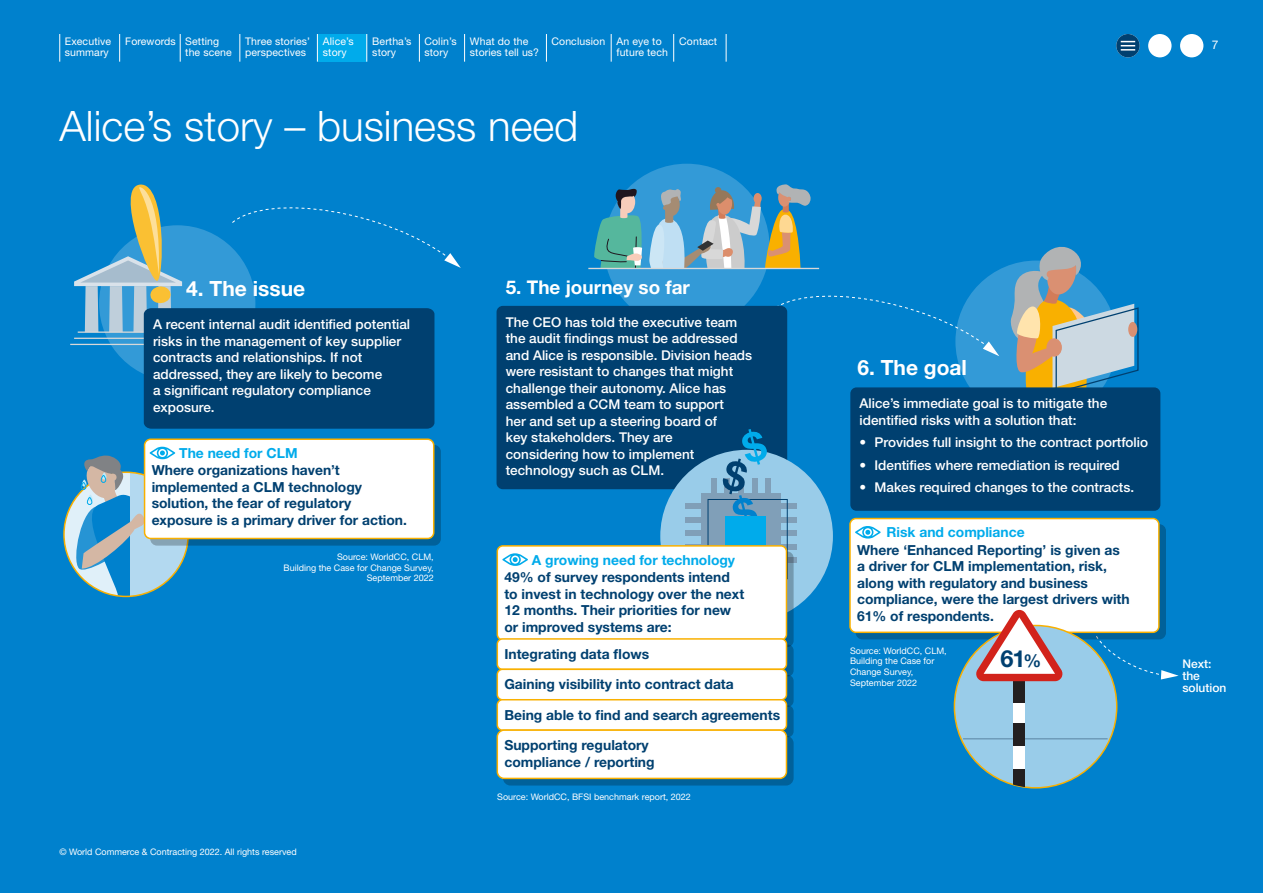
<style>
.page{position:relative;width:1263px;height:893px;background:#0081cd}
.page>*{position:absolute;margin:0;border:0;box-sizing:border-box;transform-origin:0 0}
.t1{font:300 42px "Helvetica Neue LT Std";color:#fff}
.t2{font:700 23.55px "Helvetica Neue LT Std";color:#004070}
.t3{font:700 21px "Helvetica Neue LT Std";color:#fff}
.t4{font:700 18.9px "Helvetica Neue LT Std";color:#fff}
.t5{font:700 13.8px/16.5px "Helvetica Neue LT Std";color:#004070}
.t6{font:700 13.8px "Helvetica Neue LT Std";color:#00abeb}
.t7{font:500 13.5px/16.5px "Helvetica Neue LT Std";color:#fff}
.t8{font:500 12px/12px "Helvetica Neue LT Std";color:#fff}
.t9{font:12px "Helvetica Neue LT Std";color:#fff}
.t10{font:10.5px/11.2px "Helvetica Neue LT Std";letter-spacing:.01em;color:#fff}
.t11{font:9px/10.8px "Helvetica Neue LT Std";color:#fff;text-align:right}
.s1{font-size:17.85px}
</style>
<div class="page">
<hr style="left:588px;top:268px;width:231px;height:1px;background:#d8d8d8">
<div style="left:955px;top:261px;width:162px;height:161px;background:#339ad7;border-radius:50%"></div>
<svg style="left:1010px;top:246px;width:129px;height:141px"></svg>
<div style="left:1128px;top:322px;width:9px;height:15px;background:#da9072;border-radius:50%"></div>
<div style="left:851px;top:388px;width:309px;height:122px;background:#004070;border-radius:5px"></div>
<div style="left:850px;top:387px;width:310px;height:124px;border:2px solid #004070;border-radius:5px"></div>
<svg style="left:593px;top:164px;width:406px;height:192px"></svg>
<svg style="left:1095px;top:635px;width:84px;height:44px"></svg>
<div style="left:856px;top:525px;width:309px;height:114px;background:linear-gradient(to bottom,#00609c,#066397);border-radius:6px"></div>
<div style="left:856px;top:524px;width:310px;height:115px;border:2px solid #000;border-radius:6px"></div>
<div style="left:850px;top:519px;width:309px;height:113px;background:#fff;border-radius:6px"></div>
<div style="left:849px;top:518px;width:310px;height:115px;border:2px solid #f9b000;border-radius:6px"></div>
<svg style="left:855px;top:526px;width:26px;height:13px"></svg>
<div style="left:497px;top:307px;width:289px;height:181px;background:#004070;border-radius:6px"></div>
<div style="left:496px;top:306px;width:291px;height:183px;border:2px solid #004070;border-radius:6px"></div>
<div style="left:660px;top:450px;width:173px;height:172px;background:#99cce9;border-radius:50%"></div>
<div style="left:711px;top:478px;width:6px;height:16px;background:#809fb8"></div>
<div style="left:765px;top:478px;width:6px;height:16px;background:#809fb8"></div>
<div style="left:685px;top:544px;width:16px;height:6px;background:#809fb8"></div>
<div style="left:685px;top:530px;width:16px;height:6px;background:#809fb8"></div>
<div style="left:685px;top:517px;width:16px;height:6px;background:#809fb8"></div>
<div style="left:685px;top:504px;width:16px;height:5px;background:#809fb8"></div>
<svg style="left:780px;top:557px;width:16px;height:6px"></svg>
<div style="left:780px;top:544px;width:16px;height:6px;background:#809fb8"></div>
<div style="left:780px;top:530px;width:16px;height:6px;background:#809fb8"></div>
<div style="left:780px;top:517px;width:16px;height:6px;background:#809fb8"></div>
<div style="left:780px;top:504px;width:16px;height:5px;background:#809fb8"></div>
<div style="left:701px;top:494px;width:79px;height:79px;background:#809fb8"></div>
<div style="left:708px;top:499px;width:79px;height:80px;border:1px solid #004070"></div>
<svg style="left:722px;top:429px;width:45px;height:102px"></svg>
<div style="left:725px;top:516px;width:40px;height:40px;background:#00abeb"></div>
<div style="left:497px;top:546px;width:289px;height:94px;background:#fff;border-radius:6px"></div>
<div style="left:496px;top:545px;width:291px;height:96px;border:2px solid #f9b000;border-radius:6px"></div>
<div style="left:497px;top:639px;width:289px;height:30px;background:#fff;border-radius:5px"></div>
<div style="left:496px;top:638px;width:291px;height:32px;border:2px solid #f9b000;border-radius:5px"></div>
<svg style="left:502px;top:553px;width:26px;height:13px"></svg>
<div style="left:497px;top:669px;width:289px;height:31px;background:#fff;border-radius:5px"></div>
<div style="left:496px;top:669px;width:291px;height:31px;border:2px solid #f9b000;border-radius:5px"></div>
<div style="left:497px;top:700px;width:289px;height:30px;background:#fff;border-radius:5px"></div>
<div style="left:496px;top:699px;width:291px;height:32px;border:2px solid #f9b000;border-radius:5px"></div>
<div style="left:504px;top:736px;width:289px;height:49px;background:linear-gradient(to right,#00619a,#00619a);border-radius:7px"></div>
<div style="left:503px;top:736px;width:291px;height:49px;border:2px solid #000;border-radius:7px"></div>
<div style="left:497px;top:730px;width:289px;height:48px;background:#fff;border-radius:7px"></div>
<div style="left:496px;top:729px;width:291px;height:50px;border:2px solid #f9b000;border-radius:7px"></div>
<hr style="left:70px;top:344px;width:117px;height:1px;background:#d8d8d8">
<svg style="left:74px;top:184px;width:387px;height:245px"></svg>
<svg style="left:175px;top:546px;width:13px;height:28px"></svg>
<svg style="left:151px;top:446px;width:289px;height:99px"></svg>
<div style="left:150px;top:445px;width:291px;height:101px;border:2px solid #000;border-radius:6px"></div>
<div style="left:145px;top:439px;width:289px;height:99px;background:#fff;border-radius:6px"></div>
<div style="left:144px;top:438px;width:290px;height:101px;border:2px solid #f9b000;border-radius:6px"></div>
<svg style="left:71px;top:447px;width:104px;height:149px"></svg>
<div style="left:954px;top:625px;width:163px;height:163px;background:#99cce9;border-radius:50%"></div>
<div style="left:1013px;top:768px;width:12px;height:20px;background:#231f20"></div>
<hr style="left:963px;top:738px;width:144px;height:1px;background:#5983a2">
<div style="left:1013px;top:702px;width:12px;height:22px;background:#fff"></div>
<div style="left:1013px;top:746px;width:12px;height:22px;background:#fff"></div>
<div style="left:1013px;top:680px;width:12px;height:22px;background:#231f20"></div>
<div style="left:1013px;top:724px;width:12px;height:22px;background:#231f20"></div>
<svg style="left:976px;top:610px;width:87px;height:71px"></svg>
<div style="left:1148px;top:34px;width:23px;height:23px;background:#fff;border-radius:50%"></div>
<svg style="left:1116px;top:34px;width:24px;height:23px"></svg>
<div style="left:1180px;top:34px;width:23px;height:23px;background:#fff;border-radius:50%"></div>
<div style="left:318px;top:34px;width:49px;height:28px;background:#00abeb"></div>
<svg style="left:464px;top:34px;width:1px;height:28px"></svg>
<svg style="left:546px;top:34px;width:1px;height:28px"></svg>
<svg style="left:611px;top:34px;width:1px;height:28px"></svg>
<svg style="left:726px;top:34px;width:1px;height:28px"></svg>
<svg style="left:673px;top:34px;width:1px;height:28px"></svg>
<svg style="left:419px;top:34px;width:1px;height:28px"></svg>
<svg style="left:317px;top:34px;width:1px;height:28px"></svg>
<svg style="left:240px;top:34px;width:1px;height:28px"></svg>
<svg style="left:180px;top:34px;width:1px;height:28px"></svg>
<svg style="left:366px;top:34px;width:1px;height:28px"></svg>
<svg style="left:119px;top:34px;width:1px;height:28px"></svg>
<svg style="left:59px;top:34px;width:1px;height:28px"></svg>
<p class="t10" style="left:65px;top:35px;width:48px">Executive summary</p>
<p class="t10" style="left:185px;top:35px;width:48px">Setting the scene</p>
<p class="t10" style="left:424px;top:35px;width:34px">Colin’s story</p>
<p class="t10" style="left:470px;top:35px;width:71px">What do the stories tell us?</p>
<p class="t10" style="left:616px;top:35px;width:53px">An eye to future tech</p>
<p class="t10" style="left:372px;top:35px;width:41px">Bertha’s</p>
<p class="t10" style="left:551px;top:35px;width:55px">Conclusion</p>
<p class="t10" style="left:679px;top:35px;width:39px">Contact</p>
<p class="t10" style="left:372px;top:46px;width:25px">story</p>
<p class="t10" style="left:125px;top:35px;width:52px">Forewords</p>
<p class="t10" style="left:323px;top:35px;width:32px">Alice’s story</p>
<p class="t10" style="left:245px;top:35px;width:66px">Three stories’ perspectives</p>
<h1 class="t1" style="left:60px;top:100px;width:520px">Alice’s story – business need</h1>
<h3 class="t3" style="left:186px;top:276px;width:121px">4. The issue</h3>
<p class="t7" style="left:153px;top:316px;width:259px">A recent internal audit identified potential risks in the management of key supplier contracts and relationships. If not addressed, they are likely to become<br>a significant regulatory compliance exposure.</p>
<p class="t6" style="left:179px;top:444px;width:120px">The need for CLM</p>
<p class="t5" style="left:152px;top:462px;width:257px">Where organizations haven’t implemented a CLM technology solution, the fear of regulatory exposure is a primary driver for action.</p>
<p class="t11" style="left:284px;top:551px;width:152px">Source: WorldCC, CLM,<br>Building the Case for Change Survey,<br>September 2022</p>
<p class="t11" style="left:60px;top:846px;width:239px">© World Commerce &amp; Contracting 2022. All rights reserved</p>
<h3 class="t4" style="left:506px;top:275px;width:186px">5. The journey so far</h3>
<p class="t7" style="left:506px;top:314px;width:248px">The CEO has told the executive team the audit findings must be addressed and Alice is responsible. Division heads were resistant to changes that might challenge their autonomy. Alice has assembled a CCM team to support<br>her and set up a steering board of<br>key stakeholders. They are<br>considering how to implement technology such as CLM.</p>
<p class="t6" style="left:532px;top:551px;width:205px">A growing need for technology</p>
<p class="t5" style="left:504px;top:569px;width:241px">49% of survey respondents intend to invest in technology over the next<br>12 months. Their priorities for new or improved systems are:</p>
<p class="t5" style="left:504px;top:645px;width:146px">Integrating data flows</p>
<p class="t5" style="left:504px;top:676px;width:231px">Gaining visibility into contract data</p>
<p class="t5" style="left:504px;top:706px;width:277px">Being able to find and search agreements</p>
<p class="t5" style="left:504px;top:736px;width:152px">Supporting regulatory compliance / reporting</p>
<p class="t11" style="left:497px;top:791px;width:195px">Source: WorldCC, BFSI benchmark report, 2022</p>
<p class="t9" style="left:1212px;top:38px;width:8px">7</p>
<h3 class="t3" style="left:857px;top:355px;width:111px">6. The goal</h3>
<p class="t7" style="left:860px;top:395px;width:249px">Alice’s immediate goal is to mitigate the identified risks with a solution that:</p>
<p class="t7" style="left:860px;top:434px;width:290px">• Provides full insight to the contract portfolio</p>
<p class="t7" style="left:860px;top:457px;width:262px">• Identifies where remediation is required</p>
<p class="t7" style="left:860px;top:479px;width:276px">• Makes required changes to the contracts.</p>
<p class="t6" style="left:886px;top:524px;width:140px">Risk and compliance</p>
<p class="t5" style="left:857px;top:541px;width:274px">Where ‘Enhanced Reporting’ is given as a driver for CLM implementation, risk, along with regulatory and business compliance, were the largest drivers with 61% of respondents.</p>
<p class="t11" style="left:850px;top:645px;width:98px;text-align:left">Source: WorldCC, CLM,<br>Building the Case for<br>Change Survey,<br>September 2022</p>
<h2 class="t2" style="left:1000px;top:644px;width:42px">61<span class="s1">%</span></h2>
<p class="t8" style="left:1182px;top:658px;width:46px">Next: the solution</p>
</div>
